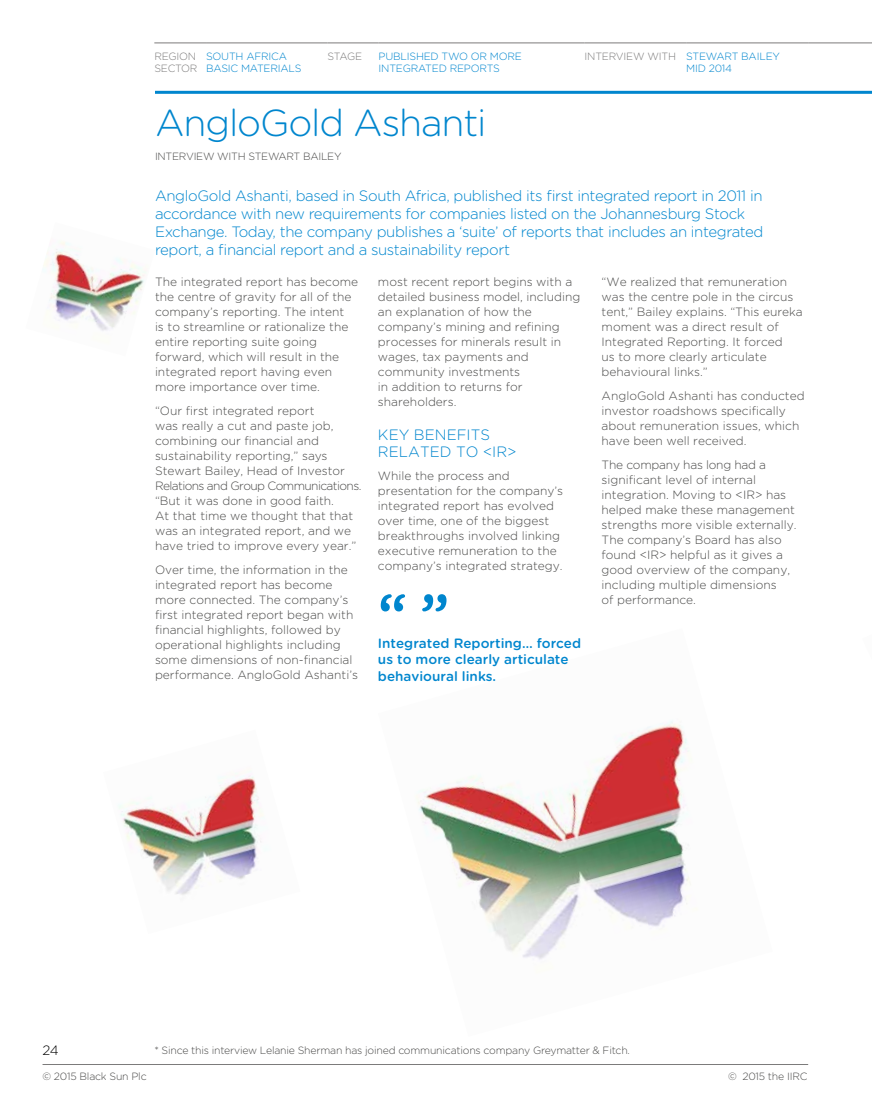
<style>
.page{position:relative;width:872px;height:1106px;background:#fff}
.page>*{position:absolute;margin:0;border:0;box-sizing:border-box;transform-origin:0 0}
.t1{font:700 52.5px "Gotham Rounded";color:#0086ce}
.t2{font:300 37.5px "Gotham Rounded";letter-spacing:-.03em;color:#0086ce}
.t3{font:300 15px/18px "Gotham Rounded";letter-spacing:-.025em;color:#0086ce}
.t4{font:300 15px/16.5px "Gotham Rounded";color:#0086ce}
.t5{font:500 13.5px/16.5px "Gotham Rounded";color:#0086ce}
.t6{font:300 13.5px "Gotham Rounded";color:#000}
.t7{font:300 12px/15px "Gotham Rounded";color:#4a4a49}
.t8{font:300 10.5px "Gotham Rounded";letter-spacing:-.02em;color:#4a4a49}
.t9{font:300 10.5px/12px "Gotham Rounded";letter-spacing:-.02em;color:#0086ce}
.t10{font:300 10.5px/12px "Gotham Rounded";letter-spacing:-.02em;color:#7c7b7b}
.s1{color:#7c7b7b}
</style>
<div class="page">
<img style="left:118px;top:775px;width:145px;height:120px">
<img style="left:416px;top:720px;width:275px;height:240px">
<img style="left:43px;top:241px;width:102px;height:90px">
<hr style="left:155px;top:91px;width:717px;height:3px;background:#0086ce">
<hr style="left:154px;top:43px;width:52px;height:1px;background:#7c7b7b">
<hr style="left:206px;top:43px;width:121px;height:1px;background:#7c7b7b">
<hr style="left:327px;top:43px;width:51px;height:1px;background:#7c7b7b">
<hr style="left:378px;top:43px;width:206px;height:1px;background:#7c7b7b">
<hr style="left:584px;top:43px;width:102px;height:1px;background:#7c7b7b">
<hr style="left:686px;top:43px;width:122px;height:1px;background:#7c7b7b">
<hr style="left:808px;top:43px;width:64px;height:1px;background:#7c7b7b">
<hr style="left:43px;top:1064px;width:765px;height:1px;background:#7c7b7b">
<p class="t10" style="left:154px;top:50px;width:45px">REGION<br>SECTOR</p>
<p class="t9" style="left:206px;top:50px;width:97px">SOUTH AFRICA<br>BASIC MATERIALS</p>
<p class="t10" style="left:327px;top:50px;width:36px">STAGE</p>
<p class="t9" style="left:378px;top:50px;width:145px">PUBLISHED TWO OR MORE<br>INTEGRATED REPORTS</p>
<p class="t9" style="left:686px;top:50px;width:95px;text-indent:-102px"><span class="s1">INTERVIEW WITH</span> STEWART BAILEY<br>MID 2014</p>
<h2 class="t2" style="left:155px;top:98px;width:333px">AngloGold Ashanti</h2>
<p class="t8" style="left:155px;top:149px;width:188px">INTERVIEW WITH STEWART BAILEY</p>
<p class="t3" style="left:155px;top:186px;width:610px">AngloGold Ashanti, based in South Africa, published its first integrated report in 2011 in accordance with new requirements for companies listed on the Johannesburg Stock Exchange. Today, the company publishes a ‘suite’ of reports that includes an integrated report, a financial report and a sustainability report</p>
<p class="t7" style="left:155px;top:274px;width:205px">The integrated report has become the centre of gravity for all of the company’s reporting. The intent<br>is to streamline or rationalize the entire reporting suite going forward, which will result in the integrated report having even more importance over time.</p>
<p class="t7" style="left:155px;top:403px;width:208px">“Our first integrated report<br>was really a cut and paste job, combining our financial and sustainability reporting,” says<br>Stewart Bailey, Head of Investor<br>Relations and Group Communications. “But it was done in good faith.<br>At that time we thought that that was an integrated report, and we have tried to improve every year.”</p>
<p class="t7" style="left:155px;top:562px;width:205px">Over time, the information in the integrated report has become more connected. The company’s first integrated report began with financial highlights, followed by operational highlights including some dimensions of non-financial performance. AngloGold Ashanti’s</p>
<p class="t7" style="left:378px;top:274px;width:204px">most recent report begins with a detailed business model, including an explanation of how the company’s mining and refining processes for minerals result in wages, tax payments and community investments<br>in addition to returns for shareholders.</p>
<p class="t4" style="left:378px;top:426px;width:140px">KEY BENEFITS<br>RELATED TO &lt;IR&gt;</p>
<p class="t7" style="left:378px;top:468px;width:187px">While the process and presentation for the company’s integrated report has evolved over time, one of the biggest breakthroughs involved linking executive remuneration to the company’s integrated strategy.</p>
<h1 class="t1" style="left:378px;top:574px;width:73px">“ ”</h1>
<p class="t5" style="left:378px;top:634px;width:205px">Integrated Reporting… forced us to more clearly articulate behavioural links.</p>
<p class="t7" style="left:601px;top:274px;width:203px">“We realized that remuneration was the centre pole in the circus tent,” Bailey explains. “This eureka moment was a direct result of<br>Integrated Reporting. It forced<br>us to more clearly articulate behavioural links.”</p>
<p class="t7" style="left:601px;top:388px;width:205px">AngloGold Ashanti has conducted investor roadshows specifically about remuneration issues, which have been well received.</p>
<p class="t7" style="left:601px;top:457px;width:196px">The company has long had a significant level of internal integration. Moving to &lt;IR&gt; has helped make these management strengths more visible externally.<br>The company’s Board has also found &lt;IR&gt; helpful as it gives a good overview of the company, including multiple dimensions<br>of performance.</p>
<p class="t6" style="left:43px;top:1041px;width:18px">24</p>
<p class="t8" style="left:154px;top:1043px;width:477px">* Since this interview Lelanie Sherman has joined communications company Greymatter &amp; Fitch.</p>
<p class="t8" style="left:43px;top:1069px;width:106px">© 2015 Black Sun Plc</p>
<p class="t8" style="left:728px;top:1069px;width:81px">© 2015 the IIRC</p>
</div>
